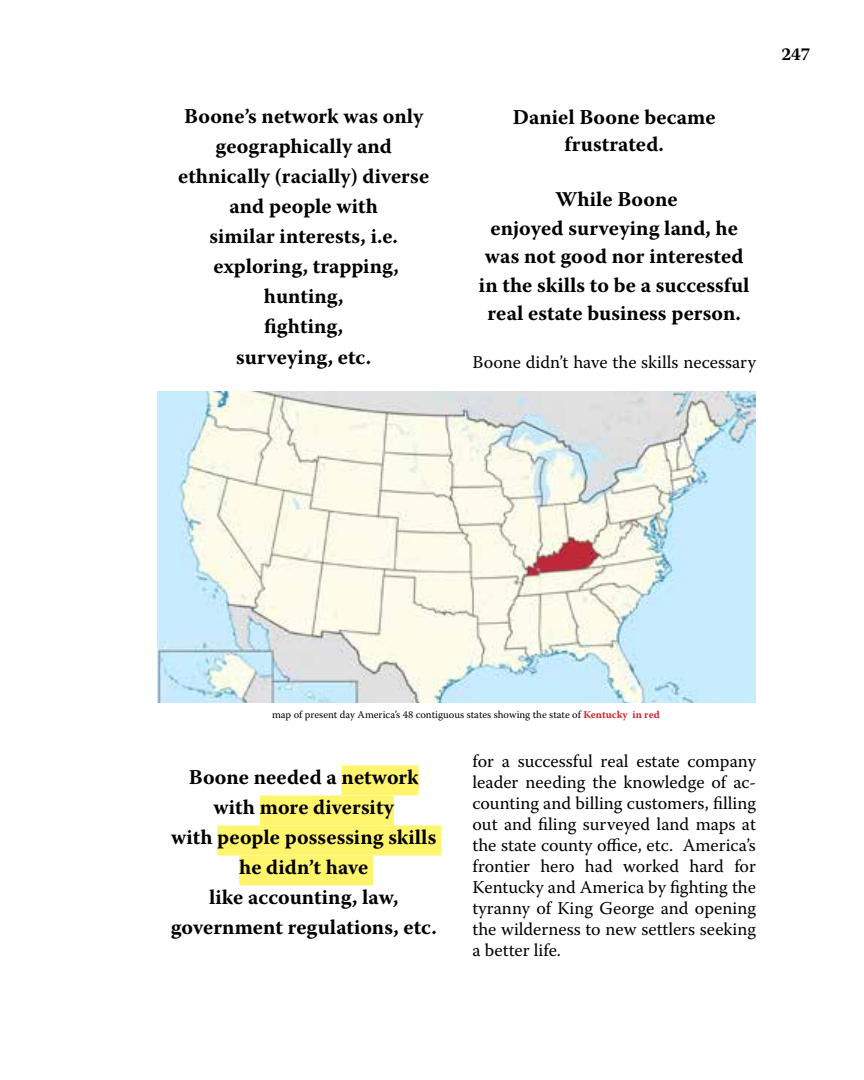
<style>
.page{position:relative;width:864px;height:1080px;background:#fff}
.page>*{position:absolute;margin:0;border:0;box-sizing:border-box;transform-origin:0 0}
.t1{font:700 21px/30px "Warnock Pro";color:#000;text-align:center}
.t2{font:18px/21px "Warnock Pro";color:#000;text-align:justify}
.t3{font:700 18px "Warnock Pro";color:#000}
.t4{font:10.5px "Warnock Pro";color:#000}
.s1{font-weight:700;color:#d2232a}
</style>
<div class="page">
<div style="left:342px;top:765px;width:77px;height:30px;background:#fff56d"></div>
<div style="left:260px;top:795px;width:134px;height:30px;background:#fff56d"></div>
<div style="left:217px;top:825px;width:224px;height:30px;background:#fff56d"></div>
<div style="left:239px;top:855px;width:134px;height:30px;background:#fff56d"></div>
<img style="left:158px;top:392px;width:598px;height:311px">
<p class="t1" style="left:178px;top:101px;width:252px">Boone’s network was only geographically and ethnically (racially) diverse and people with<br>similar interests, i.e. exploring, trapping, hunting,<br>fighting,<br>surveying, etc.</p>
<p class="t1" style="left:513px;top:103px;width:204px;line-height:27px">Daniel Boone became frustrated.</p>
<p class="t1" style="left:479px;top:185px;width:272px;line-height:28.5px">While Boone<br>enjoyed surveying land, he was not good nor interested in the skills to be a successful real estate business person.</p>
<p class="t2" style="left:472px;top:351px;width:285px">Boone didn’t have the skills necessary</p>
<p class="t3" style="left:782px;top:44px;width:31px">247</p>
<p class="t4" style="left:272px;top:709px;width:389px">map of present day America’s 48 contiguous states showing the state of <span class="s1">Kentucky in red</span></p>
<p class="t1" style="left:171px;top:761px;width:268px">Boone needed a network with more diversity<br>with people possessing skills he didn’t have<br>like accounting, law, government regulations, etc.</p>
<p class="t2" style="left:472px;top:750px;width:285px">for a successful real estate company leader needing the knowledge of ac&shy;counting and billing customers, filling out and filing surveyed land maps at the state county office, etc. America’s frontier hero had worked hard for Kentucky and America by fighting the tyranny of King George and opening the wilderness to new settlers seeking a better life.</p>
</div>
